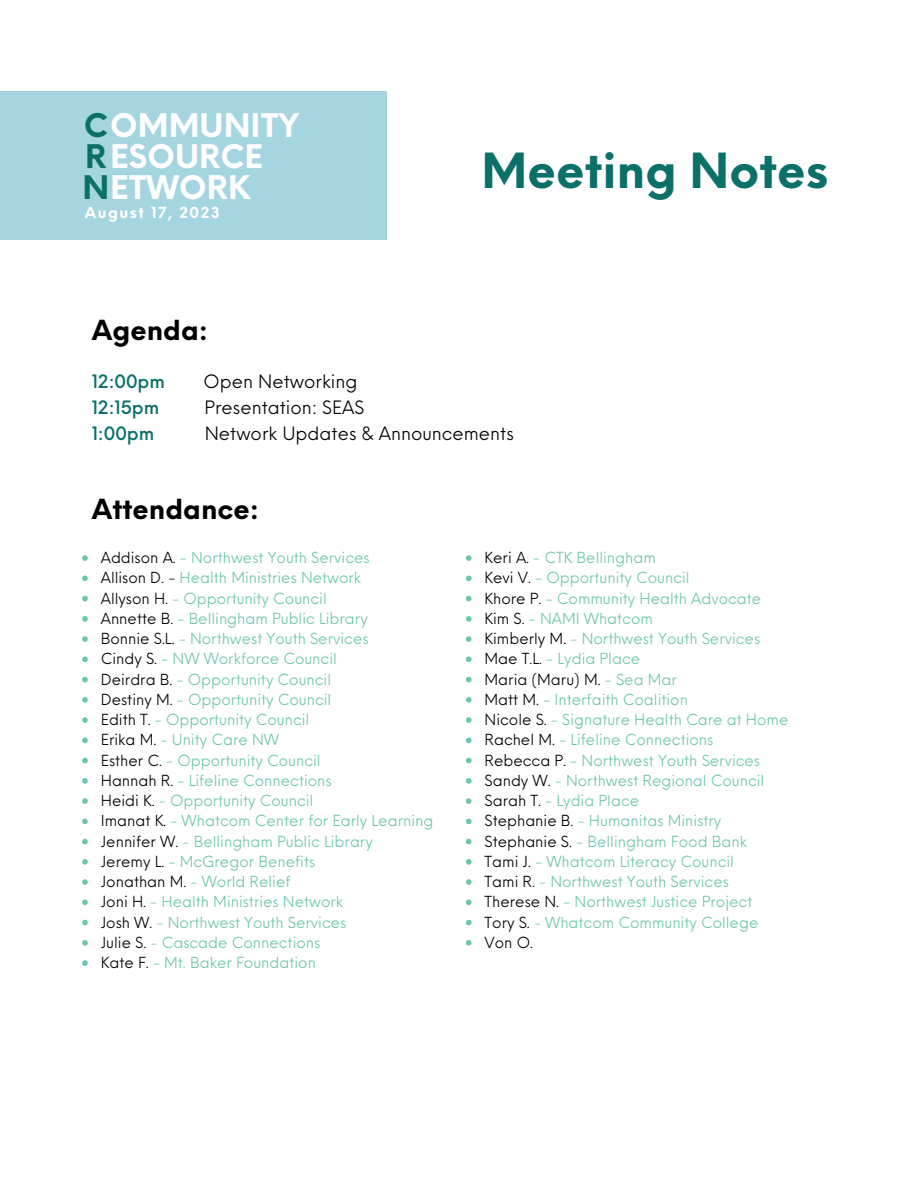
<style>
.page{position:relative;width:918px;height:1188px;background:#fff}
.page>*{position:absolute;margin:0;border:0;box-sizing:border-box;transform-origin:0 0}
.t1{font:700 47.25px "Neue Einstellung";color:#0b6f6a}
.t2{font:700 31.8px/30.8px "Neue Einstellung";color:#fff}
.t3{font:700 27px "Neue Einstellung";color:#000}
.t4{font:18px "Neue Einstellung";color:#000}
.t5{font:500 18px "Neue Einstellung";color:#0b6f6a}
.t6{font:15px "Neue Einstellung";color:#6dc6ab}
.t7{font:15px "Neue Einstellung";color:#000}
.t8{font:700 15px "Neue Einstellung";letter-spacing:.1em;color:#fff}
.s1{color:#0b6f6a}
.s2{color:#fff}
.s3{color:#000}
.s4{color:#6dc6ab}
</style>
<div class="page">
<div style="left:0;top:92px;width:387px;height:147px;background:#a5d5e1"></div>
<svg style="left:82px;top:555px;width:6px;height:6px"></svg>
<svg style="left:82px;top:576px;width:6px;height:5px"></svg>
<svg style="left:82px;top:596px;width:6px;height:5px"></svg>
<svg style="left:82px;top:616px;width:6px;height:6px"></svg>
<svg style="left:82px;top:636px;width:6px;height:6px"></svg>
<svg style="left:82px;top:657px;width:6px;height:5px"></svg>
<svg style="left:82px;top:677px;width:6px;height:5px"></svg>
<svg style="left:82px;top:697px;width:6px;height:6px"></svg>
<svg style="left:82px;top:717px;width:6px;height:6px"></svg>
<svg style="left:82px;top:738px;width:6px;height:5px"></svg>
<svg style="left:82px;top:758px;width:6px;height:5px"></svg>
<svg style="left:82px;top:778px;width:6px;height:6px"></svg>
<svg style="left:82px;top:798px;width:6px;height:6px"></svg>
<svg style="left:82px;top:819px;width:6px;height:5px"></svg>
<svg style="left:82px;top:839px;width:6px;height:5px"></svg>
<svg style="left:82px;top:859px;width:6px;height:6px"></svg>
<svg style="left:82px;top:879px;width:6px;height:6px"></svg>
<svg style="left:82px;top:900px;width:6px;height:5px"></svg>
<svg style="left:82px;top:920px;width:6px;height:5px"></svg>
<svg style="left:82px;top:940px;width:6px;height:6px"></svg>
<svg style="left:82px;top:960px;width:6px;height:6px"></svg>
<svg style="left:466px;top:555px;width:6px;height:6px"></svg>
<svg style="left:466px;top:576px;width:6px;height:5px"></svg>
<svg style="left:466px;top:596px;width:6px;height:5px"></svg>
<svg style="left:466px;top:616px;width:6px;height:6px"></svg>
<svg style="left:466px;top:636px;width:6px;height:6px"></svg>
<svg style="left:466px;top:657px;width:6px;height:5px"></svg>
<svg style="left:466px;top:677px;width:6px;height:5px"></svg>
<svg style="left:466px;top:697px;width:6px;height:6px"></svg>
<svg style="left:466px;top:717px;width:6px;height:6px"></svg>
<svg style="left:466px;top:738px;width:6px;height:5px"></svg>
<svg style="left:466px;top:758px;width:6px;height:5px"></svg>
<svg style="left:466px;top:778px;width:6px;height:6px"></svg>
<svg style="left:466px;top:798px;width:6px;height:6px"></svg>
<svg style="left:466px;top:819px;width:6px;height:5px"></svg>
<svg style="left:466px;top:839px;width:6px;height:5px"></svg>
<svg style="left:466px;top:859px;width:6px;height:6px"></svg>
<svg style="left:466px;top:879px;width:6px;height:6px"></svg>
<svg style="left:466px;top:900px;width:6px;height:5px"></svg>
<svg style="left:466px;top:920px;width:6px;height:5px"></svg>
<svg style="left:466px;top:940px;width:6px;height:6px"></svg>
<p class="t2" style="left:82px;top:108px;width:218px"><span class="s1">C</span>OMMUNITY<br><span class="s1">R</span>ESOURCE<br><span class="s1">N</span>ETWORK</p>
<p class="t8" style="left:85px;top:199px;width:136px">August 17, 2023</p>
<p class="t1" style="left:482px;top:128px;width:348px">Meeting Notes</p>
<p class="t3" style="left:92px;top:306px;width:118px">Agenda:</p>
<p class="t5" style="left:92px;top:366px;width:75px">12:00pm</p>
<p class="t4" style="left:200px;top:366px;width:159px"><span class="s2">.</span>Open Networking</p>
<p class="t5" style="left:92px;top:392px;width:69px">12:15pm</p>
<p class="t4" style="left:205px;top:392px;width:161px">Presentation: SEAS</p>
<p class="t5" style="left:92px;top:417px;width:64px">1:00pm</p>
<p class="t4" style="left:205px;top:417px;width:311px">Network Updates &amp; Announcements</p>
<p class="t3" style="left:92px;top:484px;width:169px">Attendance:</p>
<p class="t6" style="left:101px;top:544px;width:270px"><span class="s3">Addison A.</span> - Northwest Youth Services</p>
<p class="t6" style="left:101px;top:565px;width:262px"><span class="s3">Allison D. -</span> Health Ministries Network</p>
<p class="t6" style="left:101px;top:585px;width:227px"><span class="s3">Allyson H.</span> - Opportunity Council</p>
<p class="t6" style="left:101px;top:605px;width:269px"><span class="s3">Annette B.</span> - Bellingham Public Library</p>
<p class="t6" style="left:101px;top:625px;width:269px"><span class="s3">Bonnie S.L.</span> - Northwest Youth Services</p>
<p class="t6" style="left:101px;top:646px;width:238px"><span class="s3">Cindy S.</span> - NW Workforce Council</p>
<p class="t6" style="left:101px;top:666px;width:232px"><span class="s3">Deirdra B.</span> - Opportunity Council</p>
<p class="t6" style="left:101px;top:686px;width:232px"><span class="s3">Destiny M.</span> - Opportunity Council</p>
<p class="t6" style="left:101px;top:706px;width:210px"><span class="s3">Edith T.</span> - Opportunity Council</p>
<p class="t6" style="left:101px;top:727px;width:180px"><span class="s3">Erika M.</span> - Unity Care NW</p>
<p class="t6" style="left:101px;top:747px;width:221px"><span class="s3">Esther C.</span> - Opportunity Council</p>
<p class="t6" style="left:101px;top:767px;width:232px"><span class="s3">Hannah R.</span> - Lifeline Connections</p>
<p class="t6" style="left:101px;top:787px;width:214px"><span class="s3">Heidi K.</span> - Opportunity Council</p>
<p class="t6" style="left:101px;top:808px;width:334px"><span class="s3">Imanat K.</span> - Whatcom Center for Early Learning</p>
<p class="t6" style="left:101px;top:828px;width:274px"><span class="s3">Jennifer W.</span> - Bellingham Public Library</p>
<p class="t6" style="left:101px;top:848px;width:216px"><span class="s3">Jeremy L.</span> - McGregor Benefits</p>
<p class="t6" style="left:101px;top:868px;width:191px"><span class="s3">Jonathan M.</span> - World Relief</p>
<p class="t6" style="left:101px;top:889px;width:244px"><span class="s3">Joni H.</span> - Health Ministries Network</p>
<p class="t6" style="left:101px;top:909px;width:247px"><span class="s3">Josh W.</span> - Northwest Youth Services</p>
<p class="t6" style="left:101px;top:929px;width:221px"><span class="s3">Julie S.</span> - Cascade Connections</p>
<p class="t6" style="left:101px;top:949px;width:217px"><span class="s3">Kate F.</span> - Mt. Baker Foundation</p>
<p class="t6" style="left:485px;top:544px;width:173px"><span class="s3">Keri A.</span> - CTK Bellingham</p>
<p class="t6" style="left:485px;top:565px;width:207px"><span class="s3">Kevi V.</span> - Opportunity Council</p>
<p class="t6" style="left:485px;top:585px;width:278px"><span class="s3">Khore P.</span> - Community Health Advocate</p>
<p class="t6" style="left:485px;top:605px;width:170px"><span class="s3">Kim S.</span> - NAMI Whatcom</p>
<p class="t6" style="left:485px;top:625px;width:277px"><span class="s3">Kimberly M.</span> - Northwest Youth Services</p>
<p class="t6" style="left:485px;top:646px;width:157px"><span class="s3">Mae T.L.</span> - Lydia Place</p>
<p class="t7" style="left:485px;top:666px;width:194px">Maria (Maru) M. <span class="s4">- Sea Mar</span></p>
<p class="t6" style="left:485px;top:686px;width:205px"><span class="s3">Matt M.</span> - Interfaith Coalition</p>
<p class="t6" style="left:485px;top:706px;width:305px"><span class="s3">Nicole S.</span> - Signature Health Care at Home</p>
<p class="t6" style="left:485px;top:727px;width:230px"><span class="s3">Rachel M.</span> - Lifeline Connections</p>
<p class="t6" style="left:485px;top:747px;width:277px"><span class="s3">Rebecca P.</span> - Northwest Youth Services</p>
<p class="t6" style="left:485px;top:767px;width:281px"><span class="s3">Sandy W.</span> - Northwest Regional Council</p>
<p class="t6" style="left:485px;top:787px;width:156px"><span class="s3">Sarah T.</span> - Lydia Place</p>
<p class="t6" style="left:485px;top:808px;width:238px"><span class="s3">Stephanie B.</span> - Humanitas Ministry</p>
<p class="t6" style="left:485px;top:828px;width:264px"><span class="s3">Stephanie S.</span> - Bellingham Food Bank</p>
<p class="t6" style="left:485px;top:848px;width:251px"><span class="s3">Tami J.</span> - Whatcom Literacy Council</p>
<p class="t6" style="left:485px;top:868px;width:246px"><span class="s3">Tami R.</span> - Northwest Youth Services</p>
<p class="t6" style="left:485px;top:889px;width:269px"><span class="s3">Therese N.</span> - Northwest Justice Project</p>
<p class="t6" style="left:485px;top:909px;width:275px"><span class="s3">Tory S.</span> - Whatcom Community College</p>
<p class="t7" style="left:485px;top:929px;width:50px">Von O.</p>
</div>
